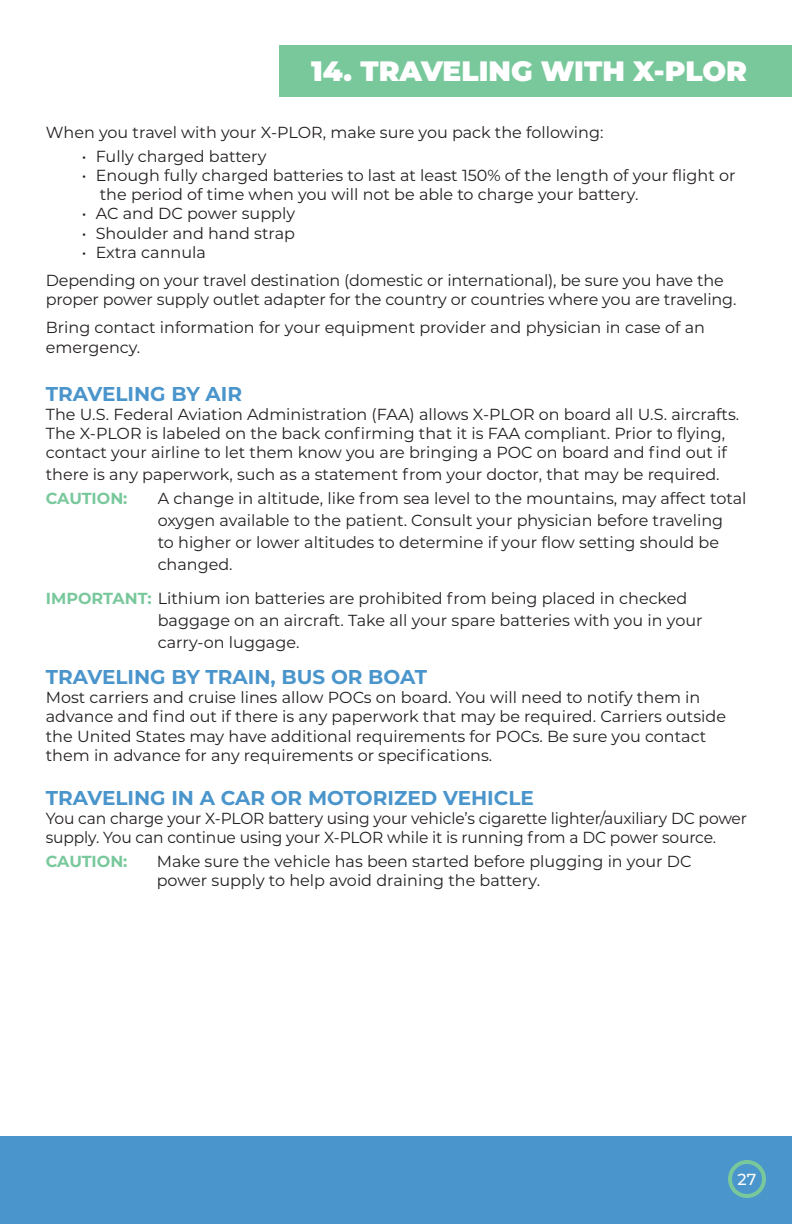
<style>
.page{position:relative;width:792px;height:1224px;background:#fff}
.page>*{position:absolute;margin:0;border:0;box-sizing:border-box;transform-origin:0 0}
.t1{font:900 28px "Montserrat";color:#fff}
.t2{font:700 20px "Montserrat";color:#4a95cb}
.t3{font:16px/19.2px "Montserrat";color:#231f20}
.t4{font:700 16px "Montserrat";letter-spacing:-.005em;color:#79c89c}
.t5{font:500 16px "Montserrat";color:#fff}
.s1{font-weight:700;color:#79c89c}
</style>
<div class="page">
<div style="left:0;top:1136px;width:792px;height:88px;background:#4a95cb"></div>
<div style="left:728px;top:1160px;width:38px;height:38px;border:4px solid #79c89c;border-radius:50%"></div>
<div style="left:280px;top:45px;width:512px;height:52px;background:#79c89c"></div>
<h1 class="t1" style="left:311px;top:50px;width:437px">14. TRAVELING WITH X-PLOR</h1>
<p class="t3" style="left:46px;top:122px;width:559px">When you travel with your X-PLOR, make sure you pack the following:</p>
<p class="t3" style="left:82px;top:146px;width:186px">• Fully charged battery</p>
<p class="t3" style="left:100px;top:165px;width:637px;text-indent:-18px">• Enough fully charged batteries to last at least 150% of the length of your flight or the period of time when you will not be able to charge your battery.</p>
<p class="t3" style="left:82px;top:203px;width:215px">• AC and DC power supply</p>
<p class="t3" style="left:82px;top:223px;width:215px">• Shoulder and hand strap</p>
<p class="t3" style="left:46px;top:237px;width:679px;line-height:28.2px;text-indent:36px">• Extra cannula<br>Depending on your travel destination (domestic or international), be sure you have the</p>
<p class="t3" style="left:46px;top:285px;width:692px;line-height:28.2px">proper power supply outlet adapter for the country or countries where you are traveling.<br>Bring contact information for your equipment provider and physician in case of an</p>
<p class="t3" style="left:46px;top:337px;width:96px">emergency.</p>
<p class="t2" style="left:46px;top:379px;width:198px">TRAVELING BY AIR</p>
<p class="t3" style="left:46px;top:404px;width:695px">The U.S. Federal Aviation Administration (FAA) allows X-PLOR on board all U.S. aircrafts.<br>The X-PLOR is labeled on the back confirming that it is FAA compliant. Prior to flying, contact your airline to let them know you are bringing a POC on board and find out if</p>
<p class="t3" style="left:46px;top:464px;width:675px">there is any paperwork, such as a statement from your doctor, that may be required.</p>
<p class="t4" style="left:46px;top:486px;width:83px">CAUTION:</p>
<p class="t3" style="left:158px;top:486px;width:590px;line-height:22px">A change in altitude, like from sea level to the mountains, may affect total oxygen available to the patient. Consult your physician before traveling<br>to higher or lower altitudes to determine if your flow setting should be changed.</p>
<p class="t3" style="left:158px;top:587px;width:546px;line-height:22px;text-indent:-112px"><span class="s1">IMPORTANT:</span> Lithium ion batteries are prohibited from being placed in checked baggage on an aircraft. Take all your spare batteries with you in your carry-on luggage.</p>
<p class="t2" style="left:46px;top:662px;width:383px">TRAVELING BY TRAIN, BUS OR BOAT</p>
<p class="t3" style="left:46px;top:687px;width:682px">Most carriers and cruise lines allow POCs on board. You will need to notify them in advance and find out if there is any paperwork that may be required. Carriers outside the United States may have additional requirements for POCs. Be sure you contact them in advance for any requirements or specifications.</p>
<p class="t2" style="left:46px;top:783px;width:490px">TRAVELING IN A CAR OR MOTORIZED VEHICLE</p>
<p class="t3" style="left:46px;top:808px;width:703px">You can charge your X-PLOR battery using your vehicle’s cigarette lighter/auxiliary DC power supply. You can continue using your X-PLOR while it is running from a DC power source.</p>
<p class="t4" style="left:46px;top:849px;width:83px">CAUTION:</p>
<p class="t3" style="left:157px;top:851px;width:536px">Make sure the vehicle has been started before plugging in your DC power supply to help avoid draining the battery.</p>
<p class="t5" style="left:738px;top:1168px;width:20px">27</p>
</div>
